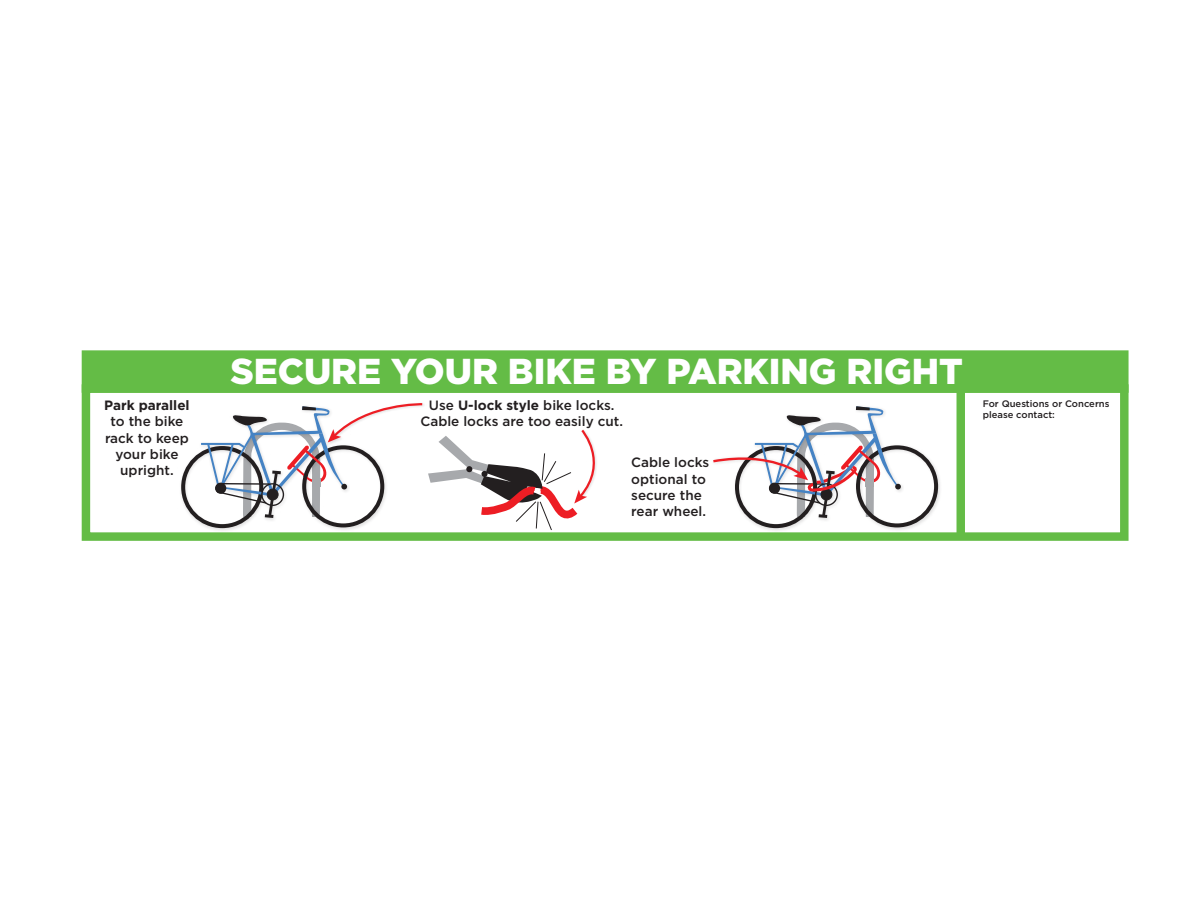
<style>
.page{position:relative;width:1188px;height:918px;background:#fff}
.page>*{position:absolute;margin:0;border:0;box-sizing:border-box;transform-origin:0 0}
.t1{font:900 36px "Gotham";color:#fff}
.t2{font:500 13.5px/16.2px "Gotham";color:#231f20;text-align:center}
.t3{font:700 13.5px "Gotham";color:#231f20}
.t4{font:500 9.45px/11.4px "Gotham";color:#231f20}
.s1{font-weight:700}
</style>
<div class="page">
<img style="left:181px;top:453px;width:18px;height:70px">
<img style="left:747px;top:445px;width:193px;height:86px">
<div style="left:856px;top:445px;width:82px;height:82px;border:4px solid #231f20;border-radius:50%"></div>
<div style="left:82px;top:384px;width:1047px;height:157px;border:8px solid #64bc46"></div>
<div style="left:82px;top:350px;width:1047px;height:43px;background:#64bc46"></div>
<svg style="left:199px;top:403px;width:398px;height:128px"></svg>
<svg style="left:713px;top:406px;width:188px;height:112px"></svg>
<div style="left:957px;top:387px;width:8px;height:149px;background:#64bc46"></div>
<p class="t3" style="left:104px;top:398px;width:87px">Park parallel</p>
<p class="t2" style="left:105px;top:413px;width:85px">to the bike rack to keep your bike upright.</p>
<h1 class="t1" style="left:230px;top:351px;width:734px">SECURE YOUR BIKE BY PARKING RIGHT</h1>
<p class="t2" style="left:420px;top:397px;width:204px">Use <span class="s1">U-lock style</span> bike locks.<br>Cable locks are too easily cut.</p>
<p class="t2" style="left:631px;top:454px;width:80px;text-align:left">Cable locks optional to secure the rear wheel.</p>
<p class="t4" style="left:983px;top:397px;width:128px">For Questions or Concerns please contact:</p>
</div>
